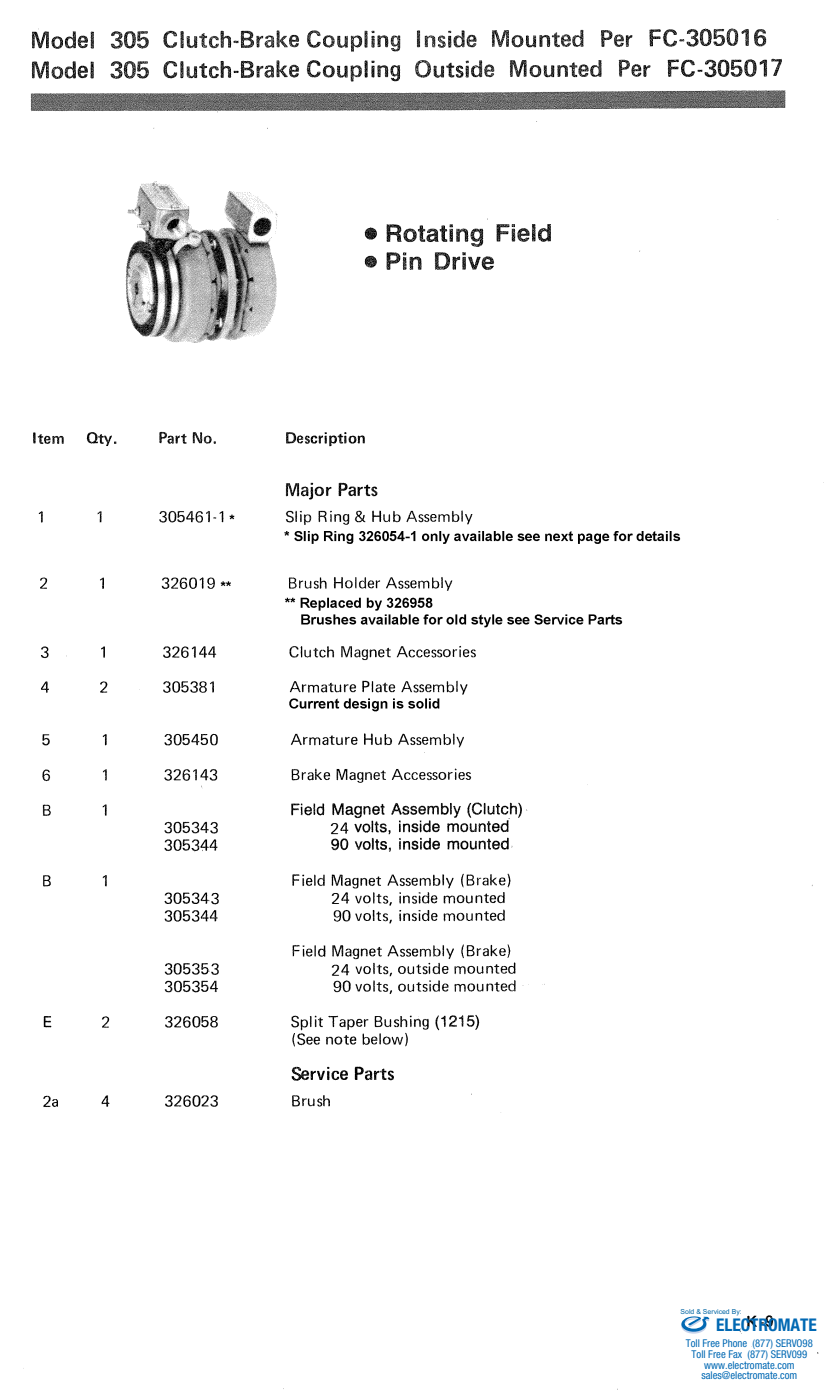
<style>
.page{position:relative;width:832px;height:1390px;background:#fff}
.page>*{position:absolute;margin:0;border:0;box-sizing:border-box;transform-origin:0 0}
.t1{font:700 condensed 17.5px "Helvetica Neue";color:#0168b3}
.t2{font:condensed 10.67px/10.7px "Helvetica Neue";color:#0168b3;text-align:center}
.t3{font:6.83px "Arial";color:#0065a4}
</style>
<div class="page">
<img style="left:23px;top:28px;width:801px;height:1362px">
<svg style="left:679px;top:1316px;width:30px;height:17px"></svg>
<svg style="left:812px;top:1306px;width:12px;height:1px"></svg>
<svg style="left:812px;top:1373px;width:12px;height:2px"></svg>
<svg style="left:802px;top:1383px;width:2px;height:7px"></svg>
<p class="t3" style="left:680px;top:1307px;width:63px">Sold &amp; Serviced By:</p>
<h1 class="t1" style="left:716px;top:1313px;width:102px">ELECTROMATE</h1>
<p class="t2" style="left:685px;top:1337px;width:129px">Toll Free Phone (877) SERVO98<br>Toll Free Fax (877) SERV099 www.electromate.com sales@electromate.com</p>
</div>
